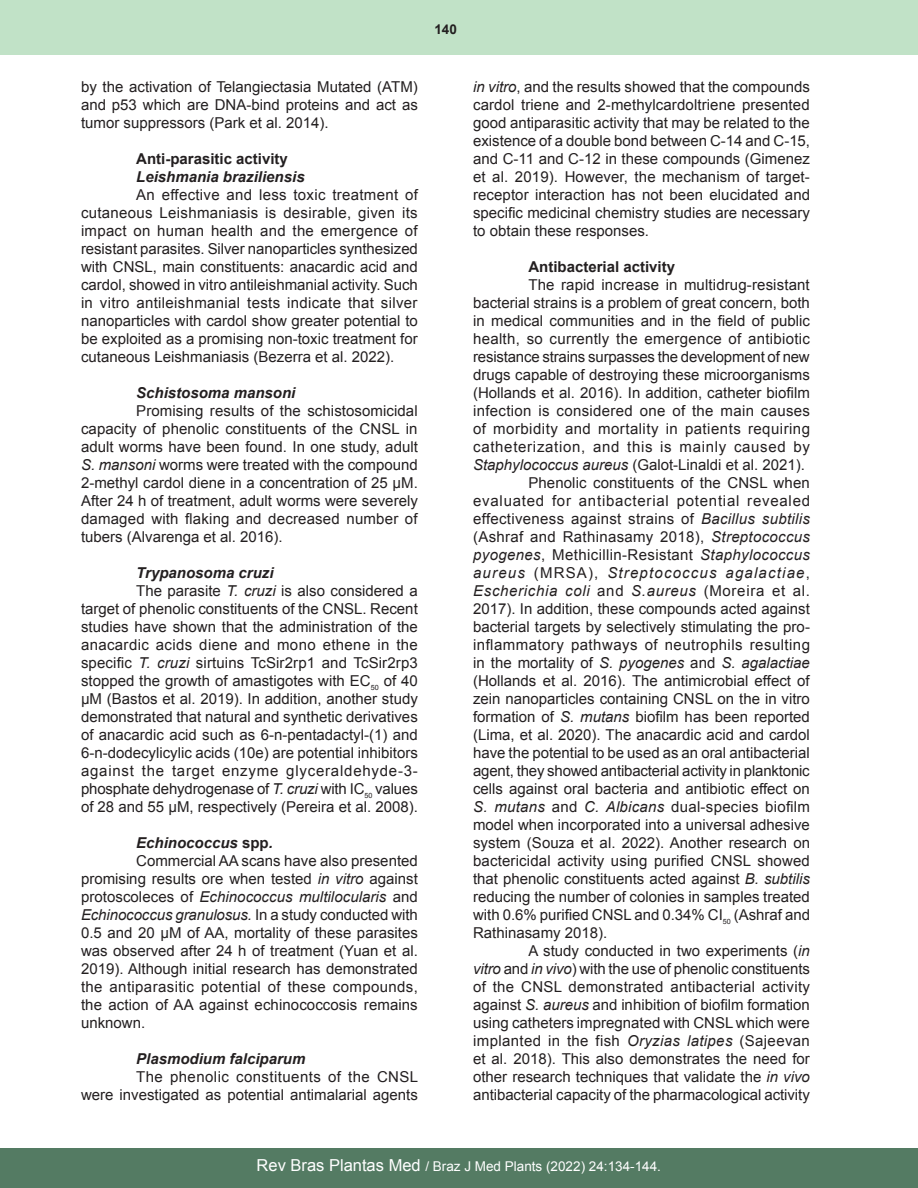
<style>
.page{position:relative;width:918px;height:1188px;background:#fff}
.page>*{position:absolute;margin:0;border:0;box-sizing:border-box;transform-origin:0 0}
.a-texto{font:15px/18px "Arial";color:#231f20;text-align:justify}
.a-texto-2{font:italic 700 15px "Arial";color:#231f20}
.a-texto-3{font:700 15px "Arial";color:#231f20}
.t1{font:13.5px "Arial";color:#fff}
.t2{font:700 13.5px "Arial";color:#231f20}
.s1{font-style:italic}
.s2{font-style:normal}
.s3{font-size:16.5px}
</style>
<div class="page">
<div style="left:0;top:0;width:918px;height:55px;background:#c1e2c7"></div>
<div style="left:0;top:1148px;width:918px;height:40px;background:#547b63"></div>
<p class="t2" style="left:434px;top:20px;width:24px">140</p>
<p class="a-texto" style="left:81px;top:78px;width:338px">by the activation of Telangiectasia Mutated (ATM) and p53 which are DNA-bind proteins and act as tumor suppressors (Park et al. 2014).</p>
<p class="a-texto-3" style="left:136px;top:149px;width:153px">Anti-parasitic activity</p>
<p class="a-texto-2" style="left:136px;top:167px;width:170px">Leishmania braziliensis</p>
<p class="a-texto" style="left:81px;top:186px;width:338px;text-indent:55px">An effective and less toxic treatment of cutaneous Leishmaniasis is desirable, given its impact on human health and the emergence of resistant parasites. Silver nanoparticles synthesized with CNSL, main constituents: anacardic acid and cardol, showed in vitro antileishmanial activity. Such in vitro antileishmanial tests indicate that silver nanoparticles with cardol show greater potential to be exploited as a promising non-toxic treatment for cutaneous Leishmaniasis (Bezerra et al. 2022).</p>
<p class="a-texto-2" style="left:136px;top:383px;width:161px">Schistosoma mansoni</p>
<p class="a-texto" style="left:81px;top:402px;width:338px;text-indent:55px">Promising results of the schistosomicidal capacity of phenolic constituents of the CNSL in adult worms have been found. In one study, adult <span class="s1">S. mansoni</span> worms were treated with the compound 2-methyl cardol diene in a concentration of 25 μM.<br>After 24 h of treatment, adult worms were severely damaged with flaking and decreased number of tubers (Alvarenga et al. 2016).</p>
<p class="a-texto-2" style="left:136px;top:563px;width:139px">Trypanosoma cruzi</p>
<p class="a-texto" style="left:81px;top:582px;width:338px;text-indent:55px">The parasite <span class="s1">T. cruzi</span> is also considered a target of phenolic constituents of the CNSL. Recent studies have shown that the administration of the anacardic acids diene and mono ethene in the specific <span class="s1">T. cruzi</span> sirtuins TcSir2rp1 and TcSir2rp3 stopped the growth of amastigotes with EC<sub>50</sub> of 40 μM (Bastos et al. 2019). In addition, another study demonstrated that natural and synthetic derivatives of anacardic acid such as 6-n-pentadactyl-(1) and 6-n-dodecylicylic acids (10e) are potential inhibitors against the target enzyme glyceraldehyde-3- phosphate dehydrogenase of <span class="s1">T. cruzi</span> with IC<sub>50</sub> values of 28 and 55 μM, respectively (Pereira et al. 2008).</p>
<p class="a-texto-2" style="left:136px;top:833px;width:138px">Echinococcus <span class="s2">spp</span>.</p>
<p class="a-texto" style="left:81px;top:852px;width:338px;text-indent:55px">Commercial AA scans have also presented promising results ore when tested <span class="s1">in vitro</span> against protoscoleces of <span class="s1">Echinococcus multilocularis</span> and <span class="s1">Echinococcus granulosus.</span> In a study conducted with 0.5 and 20 μM of AA, mortality of these parasites was observed after 24 h of treatment (Yuan et al.<br>2019). Although initial research has demonstrated the antiparasitic potential of these compounds, the action of AA against echinococcosis remains unknown.</p>
<p class="a-texto-2" style="left:136px;top:1049px;width:171px">Plasmodium falciparum</p>
<p class="a-texto" style="left:81px;top:1068px;width:339px;text-align:right">The phenolic constituents of the CNSL<br>were investigated as potential antimalarial agents</p>
<p class="a-texto" style="left:473px;top:78px;width:338px"><span class="s1">in vitro</span>, and the results showed that the compounds cardol triene and 2-methylcardoltriene presented good antiparasitic activity that may be related to the existence of a double bond between C-14 and C-15, and C-11 and C-12 in these compounds (Gimenez et al. 2019). However, the mechanism of target&shy;receptor interaction has not been elucidated and specific medicinal chemistry studies are necessary to obtain these responses.</p>
<p class="a-texto-3" style="left:528px;top:257px;width:148px">Antibacterial activity</p>
<p class="a-texto" style="left:473px;top:276px;width:339px;text-indent:55px">The rapid increase in multidrug-resistant bacterial strains is a problem of great concern, both in medical communities and in the field of public health, so currently the emergence of antibiotic resistance strains surpasses the development of new drugs capable of destroying these microorganisms (Hollands et al. 2016). In addition, catheter biofilm infection is considered one of the main causes of morbidity and mortality in patients requiring catheterization, and this is mainly caused by <span class="s1">Staphylococcus aureus</span> (Galot-Linaldi et al. 2021).</p>
<p class="a-texto" style="left:473px;top:474px;width:339px;text-indent:55px">Phenolic constituents of the CNSL when evaluated for antibacterial potential revealed effectiveness against strains of <span class="s1">Bacillus subtilis </span>(Ashraf and Rathinasamy 2018), <span class="s1">Streptococcus pyogenes</span>, Methicillin-Resistant <span class="s1">Staphylococcus aureus</span> (MRSA), <span class="s1">Streptococcus agalactiae</span>, <span class="s1">Escherichia coli</span> and <span class="s1">S.aureus</span> (Moreira et al.<br>2017). In addition, these compounds acted against bacterial targets by selectively stimulating the pro&shy;inflammatory pathways of neutrophils resulting in the mortality of <span class="s1">S. pyogenes</span> and <span class="s1">S. agalactiae </span>(Hollands et al. 2016). The antimicrobial effect of zein nanoparticles containing CNSL on the in vitro formation of <span class="s1">S. mutans</span> biofilm has been reported (Lima, et al. 2020). The anacardic acid and cardol have the potential to be used as an oral antibacterial agent, they showed antibacterial activity in planktonic cells against oral bacteria and antibiotic effect on <span class="s1">S. mutans</span> and <span class="s1">C. Albicans</span> dual-species biofilm model when incorporated into a universal adhesive system (Souza et al. 2022). Another research on bactericidal activity using purified CNSL showed that phenolic constituents acted against <span class="s1">B. subtilis </span>reducing the number of colonies in samples treated with 0.6% purified CNSL and 0.34% CI<sub>50</sub> (Ashraf and Rathinasamy 2018).</p>
<p class="a-texto" style="left:473px;top:942px;width:338px;text-indent:55px">A study conducted in two experiments (<span class="s1">in vitro</span> and <span class="s1">in vivo</span>) with the use of phenolic constituents of the CNSL demonstrated antibacterial activity against <span class="s1">S. aureus</span> and inhibition of biofilm formation using catheters impregnated with CNSL which were implanted in the fish <span class="s1">Oryzias latipes</span> (Sajeevan et al. 2018). This also demonstrates the need for other research techniques that validate the <span class="s1">in vivo </span>antibacterial capacity of the pharmacological activity</p>
<p class="t1" style="left:257px;top:1158px;width:406px"><span class="s3">Rev Bras Plantas Med</span> / Braz J Med Plants (2022) 24:134-144.</p>
</div>
